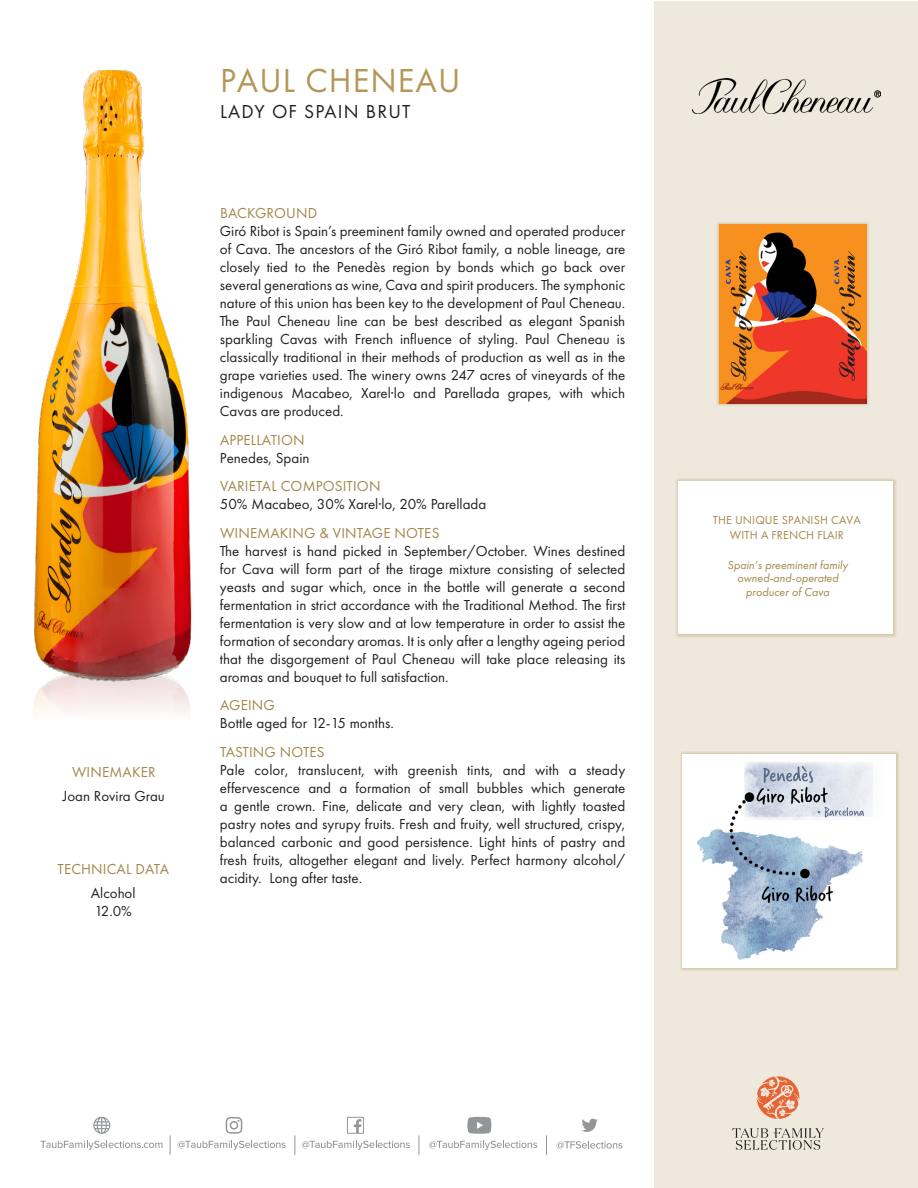
<style>
.page{position:relative;width:918px;height:1188px;background:#fff}
.page>*{position:absolute;margin:0;border:0;box-sizing:border-box;transform-origin:0 0}
._2_Producer_Name{font:34.5px "Futura PT";letter-spacing:.03em;color:#b39758}
._3_Wine_Name___Vint{font:19.5px "Futura PT";letter-spacing:.06em;color:#231f20}
._5_Body_Text{font:15px/18px "Futura PT";color:#231f20;text-align:justify}
._4_Para_Header{font:15px "Futura PT";letter-spacing:.01em;color:#a2874c}
.Winemkr___Tech_body{font:15px/18px "Futura PT";color:#231f20}
.Winemkr___Tech_head{font:15px "Futura PT";letter-spacing:.01em;color:#a2874c}
.t1{font:italic 12px/13.5px "Futura PT";color:#a2874c;text-align:center}
.t2{font:12px/15px "Futura PT";letter-spacing:.01em;color:#a2874c;text-align:center}
</style>
<div class="page">
<img style="left:34px;top:71px;width:158px;height:604px">
<img style="left:33px;top:675px;width:157px;height:37px">
<div style="left:654px;top:1px;width:264px;height:1186px;background:#efe8dc"></div>
<div style="left:716px;top:221px;width:154px;height:185px;background:#a2874c;opacity:.65"></div>
<img style="left:719px;top:224px;width:148px;height:179px">
<img style="left:692px;top:79px;width:188px;height:34px">
<div style="left:675px;top:478px;width:222px;height:160px;background:#a2874c;opacity:.65"></div>
<div style="left:679px;top:481px;width:214px;height:153px;background:#fff"></div>
<div style="left:679px;top:751px;width:220px;height:220px;background:#a2874c;opacity:.65"></div>
<img style="left:683px;top:755px;width:213px;height:213px">
<svg style="left:557px;top:1141px;width:65px;height:8px"></svg>
<svg style="left:40px;top:1141px;width:122px;height:9px"></svg>
<svg style="left:177px;top:1141px;width:109px;height:9px"></svg>
<svg style="left:302px;top:1141px;width:108px;height:9px"></svg>
<svg style="left:429px;top:1141px;width:108px;height:9px"></svg>
<svg style="left:546px;top:1135px;width:1px;height:20px"></svg>
<svg style="left:295px;top:1135px;width:1px;height:20px"></svg>
<svg style="left:170px;top:1135px;width:1px;height:20px"></svg>
<svg style="left:347px;top:1117px;width:17px;height:17px"></svg>
<svg style="left:226px;top:1117px;width:16px;height:17px"></svg>
<svg style="left:419px;top:1135px;width:1px;height:20px"></svg>
<svg style="left:582px;top:1119px;width:16px;height:13px"></svg>
<svg style="left:93px;top:1117px;width:17px;height:17px"></svg>
<svg style="left:467px;top:1117px;width:24px;height:17px"></svg>
<svg style="left:732px;top:1128px;width:92px;height:22px"></svg>
<svg style="left:757px;top:1076px;width:43px;height:43px"></svg>
<p class="Winemkr___Tech_head" style="left:72px;top:763px;width:85px">WINEMAKER</p>
<p class="Winemkr___Tech_body" style="left:63px;top:787px;width:104px">Joan Rovira Grau</p>
<p class="Winemkr___Tech_head" style="left:57px;top:860px;width:113px">TECHNICAL DATA</p>
<p class="Winemkr___Tech_body" style="left:91px;top:884px;width:46px">Alcohol<br>12.0%</p>
<p class="_2_Producer_Name" style="left:220px;top:60px;width:242px">PAUL CHENEAU</p>
<p class="_3_Wine_Name___Vint" style="left:220px;top:100px;width:192px">LADY OF SPAIN BRUT</p>
<p class="_4_Para_Header" style="left:220px;top:204px;width:99px">BACKGROUND</p>
<p class="_5_Body_Text" style="left:220px;top:222px;width:407px">Giró Ribot is Spain’s preeminent family owned and operated producer of Cava. The ancestors of the Giró Ribot family, a noble lineage, are closely tied to the Penedès region by bonds which go back over several generations as wine, Cava and spirit producers. The symphonic nature of this union has been key to the development of Paul Cheneau.<br>The Paul Cheneau line can be best described as elegant Spanish sparkling Cavas with French influence of styling. Paul Cheneau is classically traditional in their methods of production as well as in the grape varieties used. The winery owns 247 acres of vineyards of the indigenous Macabeo, Xarel·lo and Parellada grapes, with which Cavas are produced.</p>
<p class="_4_Para_Header" style="left:220px;top:431px;width:86px">APPELLATION</p>
<p class="_5_Body_Text" style="left:220px;top:448px;width:91px">Penedes, Spain</p>
<p class="_4_Para_Header" style="left:220px;top:477px;width:162px">VARIETAL COMPOSITION</p>
<p class="_5_Body_Text" style="left:220px;top:495px;width:268px">50% Macabeo, 30% Xarel·lo, 20% Parellada</p>
<p class="_4_Para_Header" style="left:220px;top:524px;width:221px">WINEMAKING &amp; VINTAGE NOTES</p>
<p class="_5_Body_Text" style="left:220px;top:541px;width:407px">The harvest is hand picked in September/October. Wines destined for Cava will form part of the tirage mixture consisting of selected yeasts and sugar which, once in the bottle will generate a second fermentation in strict accordance with the Traditional Method. The first fermentation is very slow and at low temperature in order to assist the formation of secondary aromas. It is only after a lengthy ageing period that the disgorgement of Paul Cheneau will take place releasing its aromas and bouquet to full satisfaction.</p>
<p class="_4_Para_Header" style="left:220px;top:696px;width:56px">AGEING</p>
<p class="_5_Body_Text" style="left:220px;top:714px;width:175px">Bottle aged for 12-15 months.</p>
<p class="_4_Para_Header" style="left:220px;top:743px;width:106px">TASTING NOTES</p>
<p class="_5_Body_Text" style="left:220px;top:760px;width:407px">Pale color, translucent, with greenish tints, and with a steady effervescence and a formation of small bubbles which generate a gentle crown. Fine, delicate and very clean, with lightly toasted pastry notes and syrupy fruits. Fresh and fruity, well structured, crispy, balanced carbonic and good persistence. Light hints of pastry and fresh fruits, altogether elegant and lively. Perfect harmony alcohol/ acidity. Long after taste.</p>
<p class="t2" style="left:713px;top:512px;width:150px">THE UNIQUE SPANISH CAVA<br>WITH A FRENCH FLAIR</p>
<p class="t1" style="left:728px;top:558px;width:122px">Spain’s preeminent family owned-and-operated producer of Cava</p>
</div>
